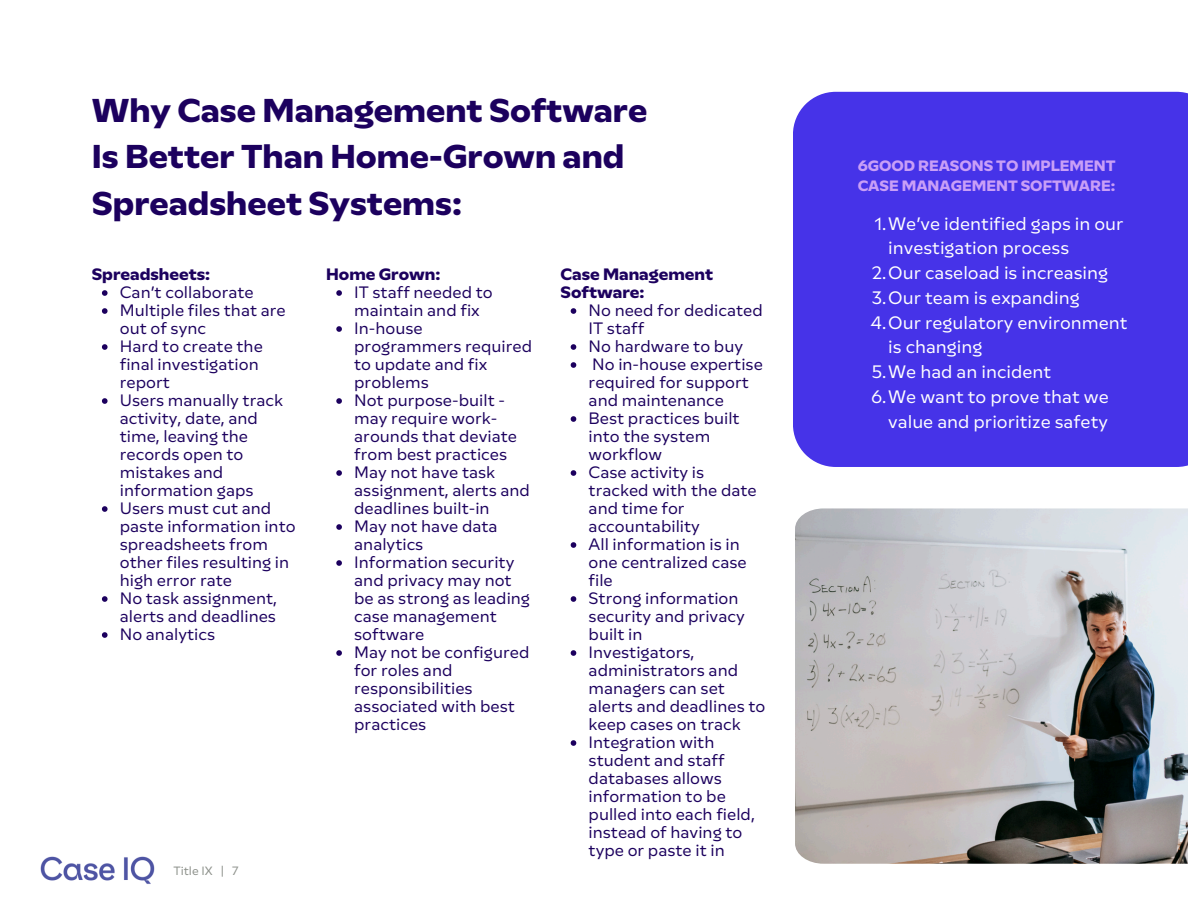
<style>
.page{position:relative;width:1188px;height:918px;background:#fff}
.page>*{position:absolute;margin:0;border:0;box-sizing:border-box;transform-origin:0 0}
.t1{font:700 33px/46.2px "RB Multima";color:#1c005e}
.t2{font:18px/24.8px "RB Multima";color:#fff}
.t3{font:16.5px/18px "RB Multima";color:#1c005e}
.t4{font:700 16.5px/18px "RB Multima";color:#1c005e}
.t5{font:700 15px/20.2px "RB Multima";color:#c99ff7}
.t6{font:12px "RB Multima";color:#8d918b}
</style>
<div class="page">
<img style="left:40px;top:856px;width:115px;height:28px">
<svg style="left:102px;top:290px;width:6px;height:6px"></svg>
<svg style="left:102px;top:308px;width:6px;height:6px"></svg>
<svg style="left:102px;top:344px;width:6px;height:6px"></svg>
<svg style="left:102px;top:398px;width:6px;height:6px"></svg>
<svg style="left:102px;top:506px;width:6px;height:6px"></svg>
<svg style="left:102px;top:596px;width:6px;height:6px"></svg>
<svg style="left:102px;top:632px;width:6px;height:6px"></svg>
<div style="left:793px;top:92px;width:395px;height:375px;background:#4633e8"></div>
<svg style="left:336px;top:290px;width:6px;height:6px"></svg>
<svg style="left:336px;top:326px;width:6px;height:6px"></svg>
<svg style="left:336px;top:398px;width:6px;height:6px"></svg>
<svg style="left:336px;top:470px;width:6px;height:6px"></svg>
<svg style="left:336px;top:524px;width:6px;height:6px"></svg>
<svg style="left:336px;top:560px;width:6px;height:6px"></svg>
<svg style="left:336px;top:650px;width:6px;height:6px"></svg>
<svg style="left:571px;top:308px;width:5px;height:6px"></svg>
<svg style="left:571px;top:344px;width:5px;height:6px"></svg>
<svg style="left:571px;top:362px;width:5px;height:6px"></svg>
<svg style="left:571px;top:416px;width:5px;height:6px"></svg>
<svg style="left:571px;top:470px;width:5px;height:6px"></svg>
<svg style="left:571px;top:542px;width:5px;height:6px"></svg>
<svg style="left:571px;top:596px;width:5px;height:6px"></svg>
<svg style="left:571px;top:650px;width:5px;height:6px"></svg>
<svg style="left:571px;top:740px;width:5px;height:6px"></svg>
<img style="left:795px;top:508px;width:393px;height:356px">
<p class="t1" style="left:92px;top:88px;width:557px">Why Case Management Software<br>Is Better Than Home-Grown and<br>Spreadsheet Systems:</p>
<p class="t4" style="left:92px;top:265px;width:120px">Spreadsheets:</p>
<p class="t3" style="left:120px;top:283px;width:136px">Can’t collaborate</p>
<p class="t3" style="left:120px;top:301px;width:168px">Multiple files that are out of sync</p>
<p class="t3" style="left:120px;top:337px;width:145px">Hard to create the final investigation report</p>
<p class="t3" style="left:120px;top:391px;width:165px">Users manually track activity, date, and time, leaving the records open to mistakes and information gaps</p>
<p class="t3" style="left:120px;top:499px;width:177px">Users must cut and paste information into spreadsheets from other files resulting in high error rate</p>
<p class="t3" style="left:120px;top:589px;width:159px">No task assignment, alerts and deadlines</p>
<p class="t3" style="left:120px;top:625px;width:97px">No analytics</p>
<h2 class="t6" style="left:173px;top:863px;width:67px">Title IX | 7</h2>
<p class="t4" style="left:326px;top:265px;width:116px">Home Grown:</p>
<h2 class="t3" style="left:354px;top:283px;width:140px">IT staff needed to maintain and fix</h2>
<p class="t3" style="left:354px;top:319px;width:179px">In-house programmers required to update and fix problems</p>
<p class="t3" style="left:354px;top:391px;width:164px">Not purpose-built - may require work&shy;arounds that deviate from best practices</p>
<p class="t3" style="left:354px;top:463px;width:177px">May not have task assignment, alerts and deadlines built-in</p>
<p class="t3" style="left:354px;top:517px;width:145px">May not have data analytics</p>
<p class="t3" style="left:354px;top:553px;width:177px">Information security and privacy may not be as strong as leading case management software</p>
<p class="t3" style="left:354px;top:643px;width:177px">May not be configured for roles and responsibilities associated with best practices</p>
<p class="t4" style="left:561px;top:265px;width:154px">Case Management<br>Software:</p>
<p class="t3" style="left:589px;top:301px;width:176px">No need for dedicated<br>IT staff</p>
<p class="t3" style="left:589px;top:337px;width:156px">No hardware to buy</p>
<h4 class="t3" style="left:589px;top:355px;width:176px">No in-house expertise required for support and maintenance</h4>
<p class="t3" style="left:589px;top:409px;width:153px">Best practices built into the system workflow</p>
<p class="t3" style="left:589px;top:463px;width:170px">Case activity is tracked with the date and time for accountability</p>
<p class="t3" style="left:589px;top:535px;width:160px">All information is in one centralized case file</p>
<p class="t3" style="left:589px;top:589px;width:158px">Strong information security and privacy built in</p>
<p class="t3" style="left:589px;top:643px;width:178px">Investigators, administrators and managers can set alerts and deadlines to keep cases on track</p>
<p class="t3" style="left:589px;top:733px;width:168px">Integration with student and staff databases allows information to be pulled into each field, instead of having to type or paste it in</p>
<p class="t5" style="left:858px;top:155px;width:260px">6GOOD REASONS TO IMPLEMENT<br>CASE MANAGEMENT SOFTWARE:</p>
<h2 class="t2" style="left:888px;top:211px;width:237px;text-indent:-13px">1.We’ve identified gaps in our investigation process</h2>
<p class="t2" style="left:872px;top:260px;width:238px">2.Our caseload is increasing</p>
<p class="t2" style="left:872px;top:285px;width:209px">3.Our team is expanding</p>
<p class="t2" style="left:888px;top:310px;width:241px;text-indent:-18px">4.Our regulatory environment is changing</p>
<p class="t2" style="left:872px;top:359px;width:181px">5.We had an incident</p>
<p class="t2" style="left:871px;top:384px;width:239px;text-align:right">6.We want to prove that we value and prioritize safety</p>
</div>
